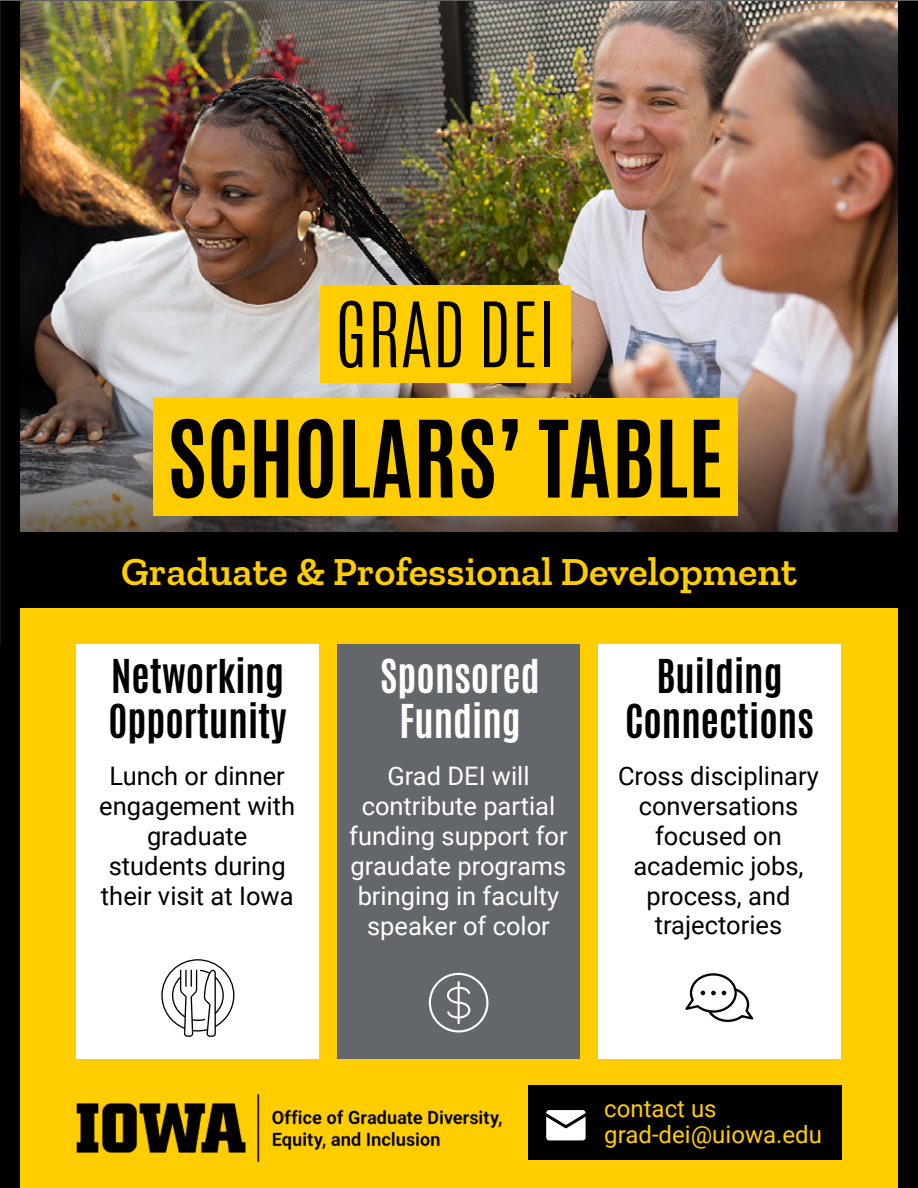
<style>
.page{position:relative;width:918px;height:1188px;background:#fff}
.page>*{position:absolute;margin:0;border:0;box-sizing:border-box;transform-origin:0 0}
.t1{font:700 90.6px "Antonio";color:#000}
.t2{font:300 76.5px "Antonio";color:#000}
.t3{font:700 46.5px "Antonio";color:#ffcd00}
.t4{font:600 40.5px "Zilla Slab";color:#ffcd00}
.t5{font:700 39px/45px "Antonio";color:#000}
.t6{font:700 39px/45px "Antonio";color:#fff;text-align:center}
.t7{font:25.5px/30px "Roboto";color:#000;text-align:center}
.t8{font:25.5px/30px "Roboto";color:#fff;text-align:center}
.t9{font:24px/25.5px "Roboto";color:#ffcd00}
</style>
<div class="page">
<img style="left:20px;top:1px;width:878px;height:376px">
<div style="left:20px;top:582px;width:878px;height:606px;background:#ffcd00"></div>
<img style="left:76px;top:1014px;width:766px;height:149px">
<div style="left:0;top:535px;width:918px;height:73px;background:#000"></div>
<img style="left:20px;top:377px;width:878px;height:158px">
<div style="left:153px;top:398px;width:585px;height:118px;background:#ffcd00"></div>
<div style="left:320px;top:286px;width:250px;height:97px;background:#ffcd00"></div>
<div style="left:0;top:1px;width:20px;height:1187px;background:#000"></div>
<div style="left:898px;top:0;width:20px;height:1188px;background:#000"></div>
<hr style="left:0;top:0;width:918px;height:1px;background:#606060">
<div style="left:77px;top:644px;width:242px;height:415px;background:#fff"></div>
<div style="left:338px;top:644px;width:242px;height:415px;background:#63666a"></div>
<div style="left:598px;top:644px;width:242px;height:415px;background:#fff"></div>
<svg style="left:161px;top:959px;width:73px;height:78px"></svg>
<svg style="left:429px;top:973px;width:59px;height:59px"></svg>
<svg style="left:685px;top:973px;width:69px;height:49px"></svg>
<h2 class="t2" style="left:335px;top:280px;width:223px">GRAD DEI</h2>
<h1 class="t1" style="left:167px;top:390px;width:558px">SCHOLARS’ TABLE</h1>
<h3 class="t3" style="left:111px;top:526px;width:698px">GRADUATE &amp; PROFESSIONAL DEVELOPMENT</h3>
<h3 class="t4" style="left:121px;top:549px;width:677px">Graduate &amp; Professional Development</h3>
<h3 class="t5" style="left:108px;top:655px;width:180px">Networking<br>Opportunity</h3>
<p class="t7" style="left:99px;top:760px;width:197px">Lunch or dinner engagement with graduate students during their visit at Iowa</p>
<h3 class="t6" style="left:380px;top:655px;width:161px">Sponsored<br>Funding</h3>
<h3 class="t5" style="left:625px;top:655px;width:190px;text-align:center">Building<br>Connections</h3>
<p class="t8" style="left:349px;top:760px;width:220px">Grad DEI will contribute partial funding support for graudate programs bringing in faculty speaker of color</p>
<p class="t7" style="left:618px;top:760px;width:202px">Cross disciplinary conversations focused on academic jobs, process, and trajectories</p>
<p class="t9" style="left:604px;top:1095px;width:219px">contact us grad-dei@uiowa.edu</p>
</div>
